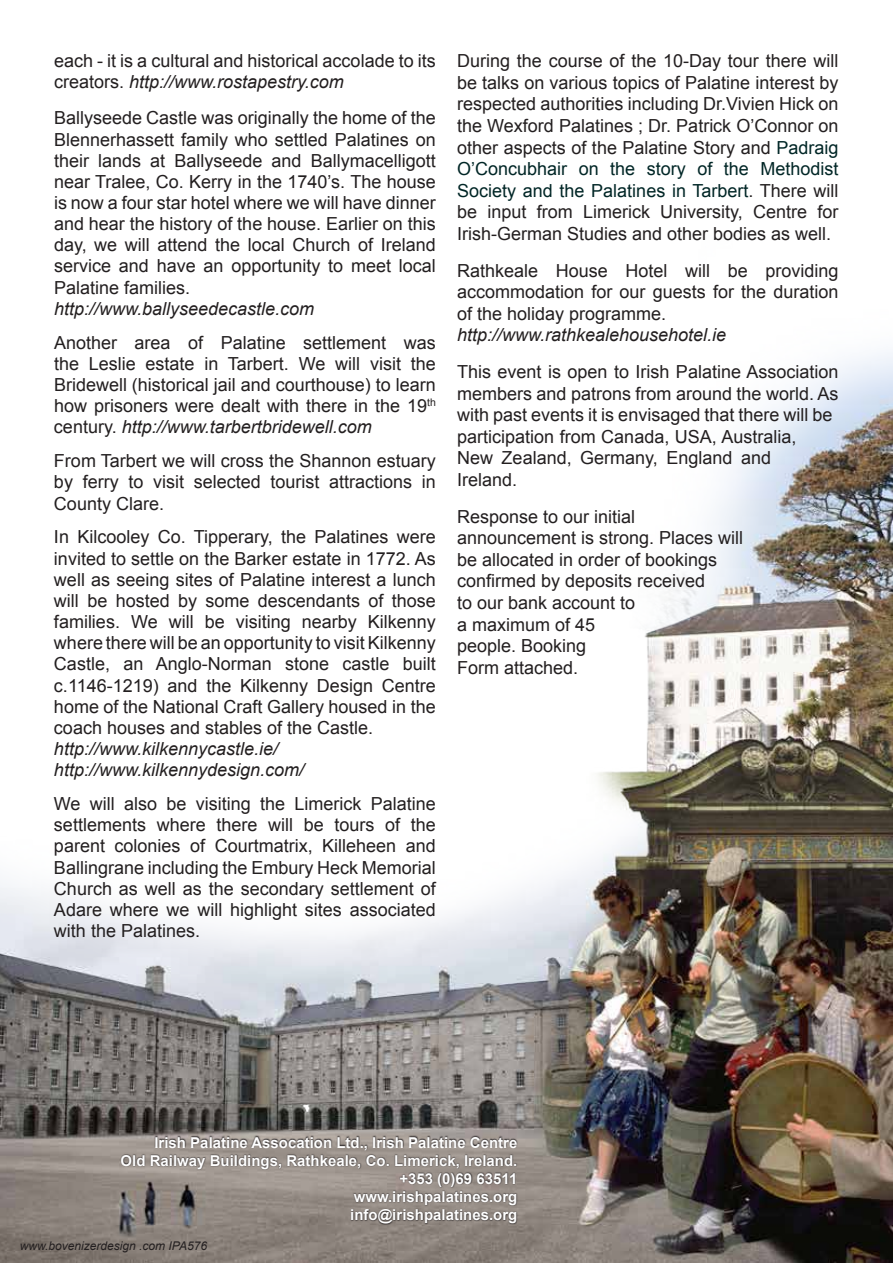
<style>
.page{position:relative;width:893px;height:1263px;background:#fff}
.page>*{position:absolute;margin:0;border:0;box-sizing:border-box;transform-origin:0 0}
.t1{font:18px/21.1px "Arial";color:#231f20;text-align:justify}
.t2{font:italic 18px/21.1px "Arial";color:#231f20}
.t3{font:700 15px/18px "Arial";color:#fff;text-align:right}
.t4{font:italic 12px "Arial";color:#231f20}
.s1{font-style:italic}
.s2{color:#002626}
</style>
<div class="page">
<img style="left:0;top:352px;width:893px;height:911px">
<svg style="left:120px;top:1136px;width:398px;height:89px;background:#847c77"></svg>
<p class="t1" style="left:54px;top:50px;width:383px">each - it is a cultural and historical accolade to its creators. <span class="s1">http://www.rostapestry.com</span></p>
<p class="t1" style="left:54px;top:108px;width:383px">Ballyseede Castle was originally the home of the Blennerhassett family who settled Palatines on their lands at Ballyseede and Ballymacelligott near Tralee, Co. Kerry in the 1740’s. The house is now a four star hotel where we will have dinner and hear the history of the house. Earlier on this day, we will attend the local Church of Ireland service and have an opportunity to meet local Palatine families.</p>
<p class="t2" style="left:54px;top:298px;width:262px">http://www.ballyseedecastle.com</p>
<p class="t1" style="left:54px;top:332px;width:383px">Another area of Palatine settlement was the Leslie estate in Tarbert. We will visit the Bridewell (historical jail and courthouse) to learn how prisoners were dealt with there in the 19<sup>th </sup>century. <span class="s1">http://www.tarbertbridewell.com</span></p>
<p class="t1" style="left:54px;top:450px;width:383px">From Tarbert we will cross the Shannon estuary by ferry to visit selected tourist attractions in County Clare.</p>
<p class="t1" style="left:54px;top:527px;width:383px">In Kilcooley Co. Tipperary, the Palatines were invited to settle on the Barker estate in 1772. As well as seeing sites of Palatine interest a lunch will be hosted by some descendants of those families. We will be visiting nearby Kilkenny where there will be an opportunity to visit Kilkenny Castle, an Anglo-Norman stone castle built c.1146-1219) and the Kilkenny Design Centre home of the National Craft Gallery housed in the coach houses and stables of the Castle.</p>
<p class="t2" style="left:54px;top:738px;width:252px">http://www.kilkennycastle.ie/ http://www.kilkennydesign.com/</p>
<p class="t1" style="left:54px;top:793px;width:383px">We will also be visiting the Limerick Palatine settlements where there will be tours of the parent colonies of Courtmatrix, Killeheen and Ballingrane including the Embury Heck Memorial Church as well as the secondary settlement of Adare where we will highlight sites associated with the Palatines.</p>
<p class="t1" style="left:457px;top:50px;width:383px;line-height:21.6px">During the course of the 10-Day tour there will be talks on various topics of Palatine interest by respected authorities including Dr.Vivien Hick on the Wexford Palatines ; Dr. Patrick O’Connor on other aspects of the Palatine Story and <span class="s2">Padraig O’Concubhair on the story of the Methodist Society and the Palatines in Tarbert</span>. There will be input from Limerick University, Centre for Irish-German Studies and other bodies as well.</p>
<p class="t1" style="left:457px;top:260px;width:383px;line-height:21.6px">Rathkeale House Hotel will be providing accommodation for our guests for the duration of the holiday programme.</p>
<p class="t2" style="left:457px;top:325px;width:271px">http://www.rathkealehousehotel.ie</p>
<p class="t1" style="left:457px;top:361px;width:383px;line-height:21.6px;text-align:left">This event is open to Irish Palatine Association members and patrons from around the world. As with past events it is envisaged that there will be participation from Canada, USA, Australia,<br>New Zealand, Germany, England and<br>Ireland.</p>
<p class="t1" style="left:457px;top:506px;width:288px;line-height:21.6px;text-align:left">Response to our initial announcement is strong. Places will be allocated in order of bookings confirmed by deposits received<br>to our bank account to<br>a maximum of 45<br>people. Booking<br>Form attached.</p>
<p class="t3" style="left:121px;top:1134px;width:398px">Irish Palatine Assocation Ltd., Irish Palatine Centre<br>Old Railway Buildings, Rathkeale, Co. Limerick, Ireland. +353 (0)69 63511<br>www.irishpalatines.org<br>info@irishpalatines.org</p>
<p class="t4" style="left:20px;top:1238px;width:189px">www.bovenizerdesign .com IPA576</p>
</div>
